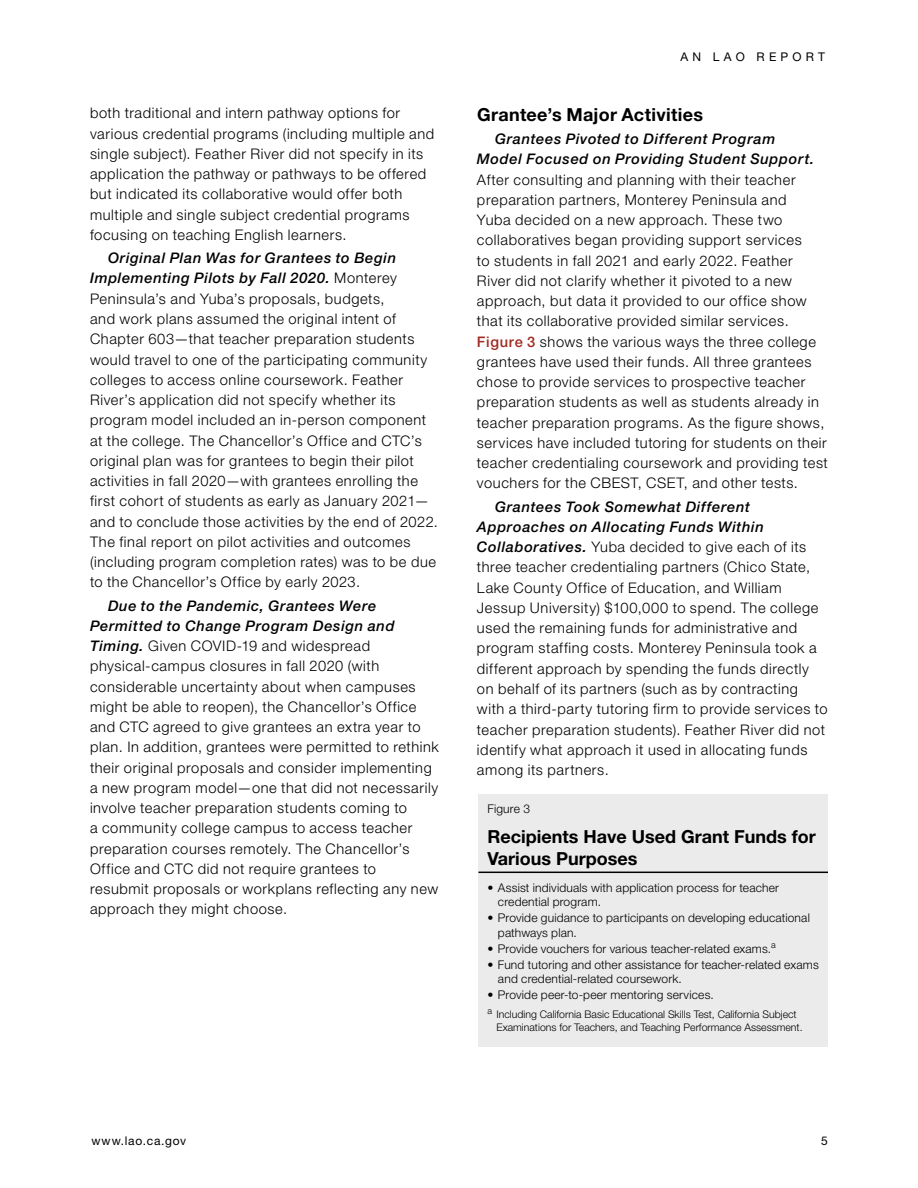
<style>
.page{position:relative;width:918px;height:1188px;background:#fff}
.page>*{position:absolute;margin:0;border:0;box-sizing:border-box;transform-origin:0 0}
.t1{font:700 18px/21.6px "Helvetica Neue LT Pro";color:#000}
.t2{font:300 14.7px/20.2px "Helvetica Neue LT Pro";letter-spacing:.04em;color:#000}
.t3{font:italic 500 14.7px/20.2px "Helvetica Neue LT Pro";letter-spacing:.045em;color:#000}
.t4{font:300 12px/14.4px "Helvetica Neue LT Pro";letter-spacing:.015em;color:#000}
.t5{font:12px "Helvetica Neue LT Pro";letter-spacing:.065em;color:#000}
.t6{font:12px "Helvetica Neue LT Pro";letter-spacing:.35em;color:#000}
.t7{font:12px "Helvetica Neue LT Pro";letter-spacing:.33em;color:#000}
.t8{font:300 10.5px/12.6px "Helvetica Neue LT Pro";color:#000}
.s1{font-weight:500;font-style:italic}
.s2{font-weight:500;color:#a02b22}
</style>
<div class="page">
<div style="left:478px;top:794px;width:350px;height:253px;background:#ebebec"></div>
<hr style="left:478px;top:872px;width:350px;height:1px;background:#000">
<p class="t2" style="left:90px;top:103px;width:346px">both traditional and intern pathway options for various credential programs (including multiple and single subject). Feather River did not specify in its application the pathway or pathways to be offered but indicated its collaborative would offer both multiple and single subject credential programs focusing on teaching English learners.</p>
<p class="t2" style="left:90px;top:248px;width:349px;text-indent:18px"><span class="s1">Original Plan Was for Grantees to Begin Implementing Pilots by Fall 2020.</span> Monterey Peninsula’s and Yuba’s proposals, budgets,<br>and work plans assumed the original intent of Chapter 603—that teacher preparation students would travel to one of the participating community colleges to access online coursework. Feather River’s application did not specify whether its program model included an in-person component at the college. The Chancellor’s Office and CTC’s original plan was for grantees to begin their pilot activities in fall 2020—with grantees enrolling the first cohort of students as early as January 2021— and to conclude those activities by the end of 2022.<br>The final report on pilot activities and outcomes (including program completion rates) was to be due to the Chancellor’s Office by early 2023.</p>
<p class="t2" style="left:90px;top:595px;width:350px;text-indent:18px"><span class="s1">Due to the Pandemic, Grantees Were Permitted to Change Program Design and Timing.</span> Given COVID-19 and widespread physical-campus closures in fall 2020 (with considerable uncertainty about when campuses might be able to reopen), the Chancellor’s Office and CTC agreed to give grantees an extra year to plan. In addition, grantees were permitted to rethink their original proposals and consider implementing a new program model—one that did not necessarily involve teacher preparation students coming to<br>a community college campus to access teacher preparation courses remotely. The Chancellor’s Office and CTC did not require grantees to<br>resubmit proposals or workplans reflecting any new approach they might choose.</p>
<p class="t6" style="left:681px;top:49px;width:146px">AN LAO REPORT</p>
<p class="t1" style="left:477px;top:103px;width:228px">Grantee’s Major Activities</p>
<p class="t3" style="left:477px;top:129px;width:339px;text-indent:18px">Grantees Pivoted to Different Program<br>Model Focused on Providing Student Support.</p>
<p class="t2" style="left:477px;top:169px;width:352px">After consulting and planning with their teacher preparation partners, Monterey Peninsula and<br>Yuba decided on a new approach. These two collaboratives began providing support services<br>to students in fall 2021 and early 2022. Feather River did not clarify whether it pivoted to a new approach, but data it provided to our office show that its collaborative provided similar services.<br><span class="s2">Figure 3</span> shows the various ways the three college grantees have used their funds. All three grantees chose to provide services to prospective teacher preparation students as well as students already in teacher preparation programs. As the figure shows, services have included tutoring for students on their teacher credentialing coursework and providing test vouchers for the CBEST, CSET, and other tests.</p>
<p class="t2" style="left:477px;top:496px;width:352px;text-indent:18px"><span class="s1">Grantees Took Somewhat Different Approaches on Allocating Funds Within Collaboratives.</span> Yuba decided to give each of its three teacher credentialing partners (Chico State, Lake County Office of Education, and William Jessup University) $100,000 to spend. The college used the remaining funds for administrative and program staffing costs. Monterey Peninsula took a different approach by spending the funds directly on behalf of its partners (such as by contracting with a third-party tutoring firm to provide services to teacher preparation students). Feather River did not identify what approach it used in allocating funds among its partners.</p>
<p class="t4" style="left:487px;top:801px;width:44px">Figure 3</p>
<p class="t1" style="left:487px;top:826px;width:330px">Recipients Have Used Grant Funds for<br>Various Purposes</p>
<p class="t4" style="left:498px;top:880px;width:283px;text-indent:-10px">• Assist individuals with application process for teacher credential program.</p>
<p class="t4" style="left:498px;top:910px;width:313px;text-indent:-10px">• Provide guidance to participants on developing educational pathways plan.</p>
<p class="t4" style="left:487px;top:941px;width:290px">• Provide vouchers for various teacher-related exams.<sup>a</sup></p>
<p class="t4" style="left:498px;top:957px;width:322px;text-indent:-10px">• Fund tutoring and other assistance for teacher-related exams and credential-related coursework.</p>
<p class="t4" style="left:487px;top:988px;width:228px">• Provide peer-to-peer mentoring services.</p>
<p class="t8" style="left:496px;top:1008px;width:308px;text-indent:-9px"><sup>a</sup> Including California Basic Educational Skills Test, California Subject<br>Examinations for Teachers, and Teaching Performance Assessment.</p>
<p class="t5" style="left:92px;top:1133px;width:96px">www.lao.ca.gov</p>
<p class="t7" style="left:821px;top:1134px;width:8px">5</p>
</div>
